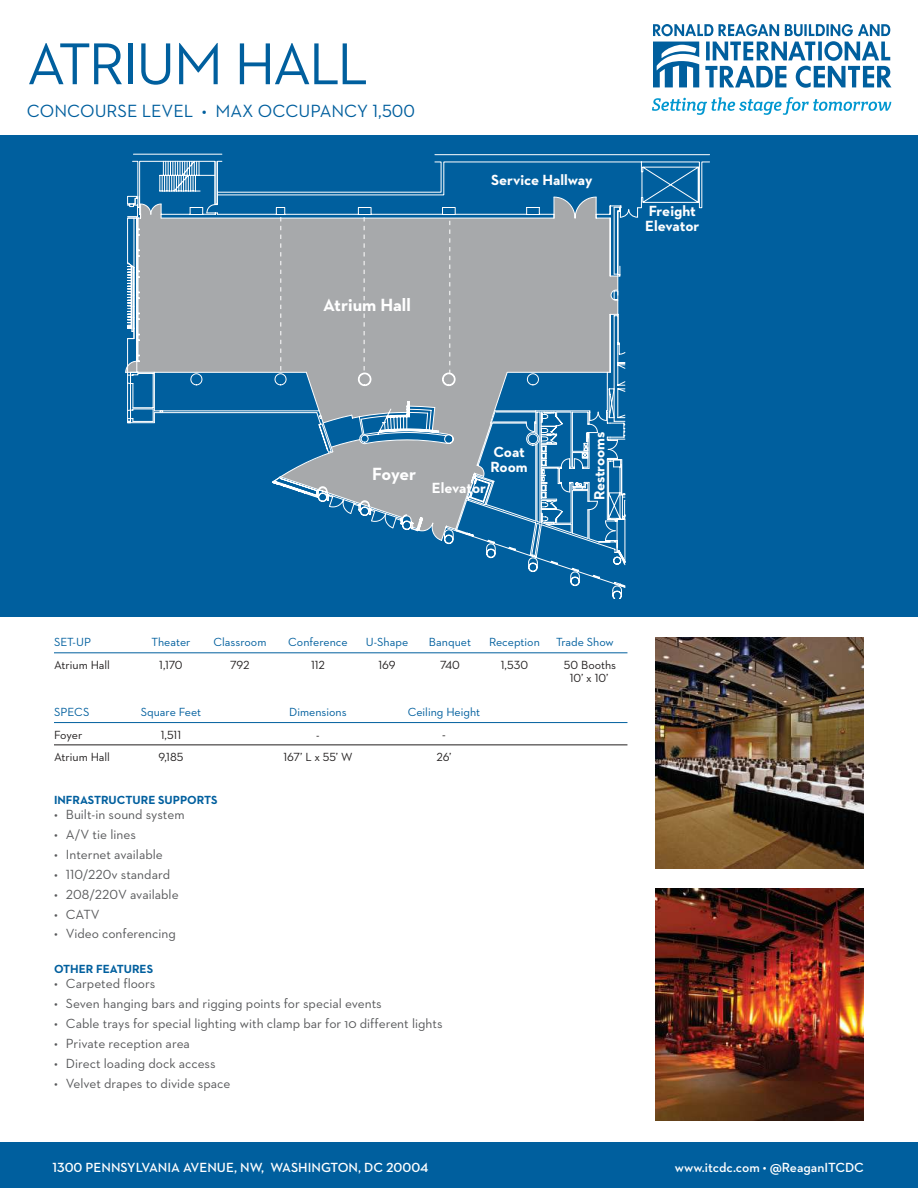
<style>
.page{position:relative;width:918px;height:1188px;background:#fff}
.page>*{position:absolute;margin:0;border:0;box-sizing:border-box;transform-origin:0 0}
.t1{font:60px "Neutraface 2 Text";letter-spacing:-.045em;color:#005f9e}
.t2{font:18px "Neutraface 2 Text";color:#005f9e}
.t3{font:700 18px "Neutraface 2 Text";color:#fff}
.t4{font:700 15px/15px "Neutraface 2 Text";color:#fff}
.t5{font:13.5px "Neutraface 2 Text";color:#58595b}
.t6{font:600 13.5px "Neutraface 2 Text";color:#fff}
.t7{font:12px "Neutraface 2 Text";color:#005f9e}
.t8{font:12px/13.5px "Neutraface 2 Text";color:#221f1f;text-align:center}
.t9{font:700 12px "Neutraface 2 Text";color:#005f9e}
</style>
<div class="page">
<div style="left:0;top:135px;width:918px;height:482px;background:#005f9e"></div>
<div style="left:0;top:1143px;width:918px;height:45px;background:#005f9e"></div>
<svg style="left:653px;top:24px;width:238px;height:64px"></svg>
<svg style="left:652px;top:97px;width:239px;height:18px"></svg>
<hr style="left:54px;top:652px;width:573px;height:1px;background:#005f9e">
<hr style="left:54px;top:722px;width:573px;height:1px;background:#005f9e">
<hr style="left:54px;top:745px;width:573px;height:1px;background:#221f1f">
<img style="left:656px;top:637px;width:208px;height:231px">
<img style="left:656px;top:889px;width:208px;height:231px">
<svg style="left:125px;top:154px;width:585px;height:219px"></svg>
<svg style="left:126px;top:161px;width:516px;height:430px"></svg>
<h1 class="t1" style="left:27px;top:40px;width:343px">ATRIUM HALL</h1>
<h2 class="t2" style="left:27px;top:104px;width:390px">CONCOURSE LEVEL • MAX OCCUPANCY 1,500</h2>
<h2 class="t3" style="left:323px;top:298px;width:89px">Atrium Hall</h2>
<p class="t4" style="left:491px;top:174px;width:103px">Service Hallway</p>
<p class="t4" style="left:645px;top:204px;width:56px">Freight<br>Elevator</p>
<h2 class="t3" style="left:372px;top:467px;width:46px">Foyer</h2>
<p class="t4" style="left:491px;top:445px;width:39px">Coat<br>Room</p>
<p class="t4" style="left:432px;top:482px;width:56px">Elevator</p>
<p class="t4" style="left:593px;top:500px;width:70px;rotate:-90deg">Restrooms</p>
<p class="t7" style="left:54px;top:638px;width:38px">SET-UP</p>
<p class="t7" style="left:152px;top:638px;width:40px">Theater</p>
<p class="t7" style="left:214px;top:638px;width:54px">Classroom</p>
<p class="t7" style="left:288px;top:638px;width:61px">Conference</p>
<p class="t7" style="left:366px;top:638px;width:44px">U-Shape</p>
<p class="t7" style="left:429px;top:638px;width:44px">Banquet</p>
<p class="t7" style="left:489px;top:638px;width:52px">Reception</p>
<p class="t7" style="left:556px;top:638px;width:59px">Trade Show</p>
<p class="t8" style="left:54px;top:659px;width:58px">Atrium Hall</p>
<p class="t8" style="left:159px;top:659px;width:25px">1,170</p>
<p class="t8" style="left:230px;top:659px;width:21px">792</p>
<p class="t8" style="left:311px;top:659px;width:15px">112</p>
<p class="t8" style="left:378px;top:659px;width:19px">169</p>
<p class="t8" style="left:440px;top:659px;width:21px">740</p>
<p class="t8" style="left:501px;top:659px;width:29px">1,530</p>
<p class="t8" style="left:564px;top:659px;width:54px">50 Booths<br>10’ x 10’</p>
<p class="t7" style="left:54px;top:707px;width:37px">SPECS</p>
<p class="t7" style="left:141px;top:707px;width:62px">Square Feet</p>
<p class="t7" style="left:289px;top:707px;width:59px">Dimensions</p>
<p class="t7" style="left:408px;top:707px;width:74px">Ceiling Height</p>
<p class="t8" style="left:54px;top:729px;width:30px">Foyer</p>
<p class="t8" style="left:161px;top:729px;width:22px">1,511</p>
<p class="t8" style="left:316px;top:729px;width:5px">-</p>
<p class="t8" style="left:442px;top:729px;width:5px">-</p>
<p class="t8" style="left:54px;top:751px;width:58px">Atrium Hall</p>
<p class="t8" style="left:159px;top:751px;width:26px">9,185</p>
<p class="t8" style="left:283px;top:751px;width:71px">167’ L x 55’ W</p>
<p class="t8" style="left:437px;top:751px;width:16px">26’</p>
<p class="t9" style="left:54px;top:796px;width:165px">INFRASTRUCTURE SUPPORTS</p>
<p class="t5" style="left:54px;top:809px;width:132px">• Built-in sound system</p>
<p class="t5" style="left:54px;top:829px;width:83px">• A/V tie lines</p>
<p class="t5" style="left:54px;top:849px;width:110px">• Internet available</p>
<p class="t5" style="left:54px;top:869px;width:118px">• 110/220v standard</p>
<p class="t5" style="left:54px;top:889px;width:126px">• 208/220V available</p>
<p class="t5" style="left:54px;top:909px;width:47px">• CATV</p>
<p class="t5" style="left:54px;top:928px;width:123px">• Video conferencing</p>
<p class="t9" style="left:54px;top:965px;width:101px">OTHER FEATURES</p>
<p class="t5" style="left:54px;top:978px;width:103px">• Carpeted floors</p>
<p class="t5" style="left:54px;top:998px;width:329px">• Seven hanging bars and rigging points for special events</p>
<p class="t5" style="left:54px;top:1018px;width:390px">• Cable trays for special lighting with clamp bar for 10 different lights</p>
<p class="t5" style="left:54px;top:1038px;width:137px">• Private reception area</p>
<p class="t5" style="left:54px;top:1058px;width:163px">• Direct loading dock access</p>
<p class="t5" style="left:54px;top:1078px;width:178px">• Velvet drapes to divide space</p>
<p class="t6" style="left:52px;top:1162px;width:378px">1300 PENNSYLVANIA AVENUE, NW, WASHINGTON, DC 20004</p>
<p class="t6" style="left:675px;top:1162px;width:191px">www.itcdc.com • @ReaganITCDC</p>
</div>
